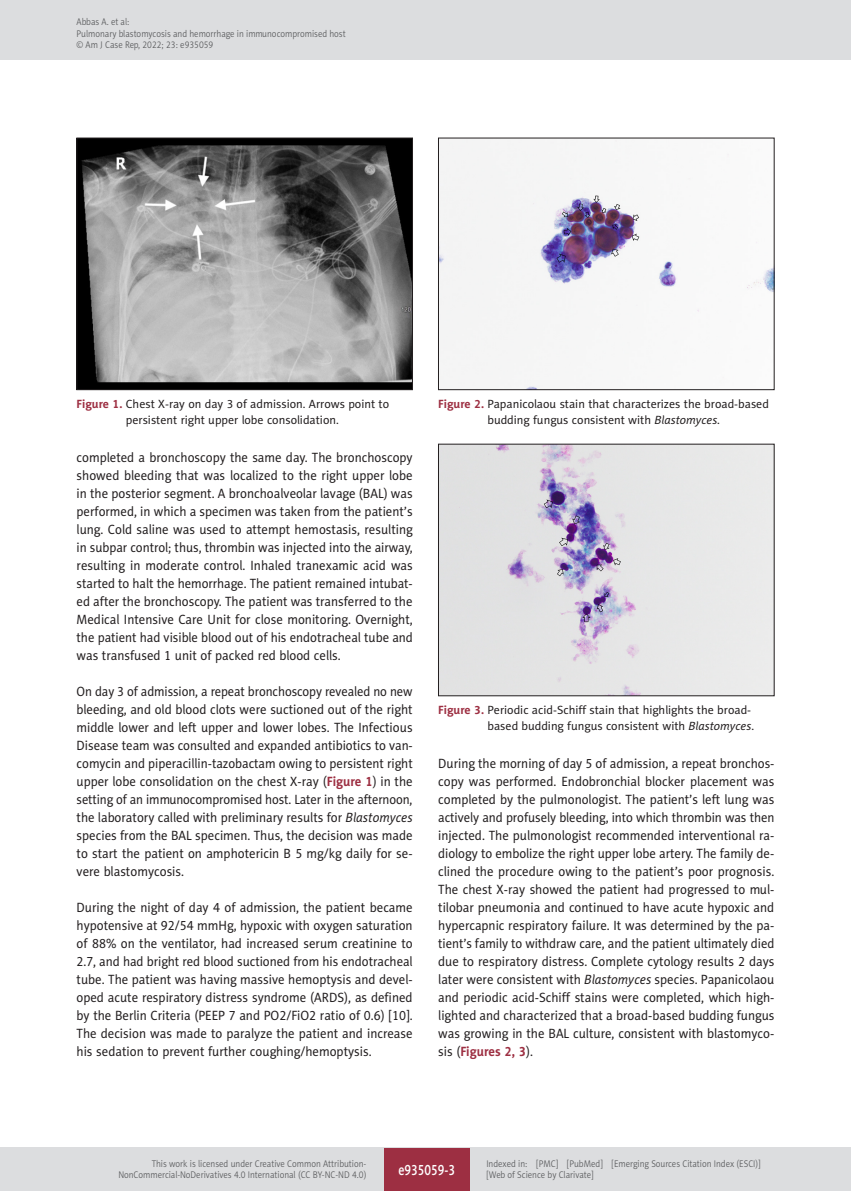
<style>
.page{position:relative;width:851px;height:1191px;background:#fff}
.page>*{position:absolute;margin:0;border:0;box-sizing:border-box;transform-origin:0 0}
.AJCR_e-PAGINA{font:15px "Naomi Sans EFN Medium";color:#fff;scale:.8 1}
.AJCR_Body{font:13.5px/18px "Naomi Sans EFN";color:#231f20;text-align:justify;scale:.95 1}
.AJCR_Body-2{font:13.5px/18px "Naomi Sans EFN";color:#231f20;text-align:justify;scale:.93 1}
.AJCR_Rycina_tytul{font:12px/15.8px "Naomi Sans EFN";color:#231f20;text-align:center}
.AJCR_pagina_zywa{font:9.75px/11.2px "Naomi Sans EFN Light";color:#57585a;scale:.9 1}
.AJCR_pagina_sygnatur{font:9.75px "Naomi Sans EFN Light";color:#57585a;scale:.9 1}
.s1{font-weight:700;color:#9d2f42}
.s2{font-style:italic}
</style>
<div class="page">
<img style="left:79px;top:140px;width:331px;height:248px">
<div style="left:77px;top:138px;width:335px;height:252px;border:1px solid #231f20"></div>
<div style="left:440px;top:140px;width:332px;height:248px;background:#f6f6f6"></div>
<div style="left:438px;top:138px;width:336px;height:252px;border:1px solid #231f20"></div>
<img style="left:440px;top:446px;width:332px;height:248px">
<div style="left:438px;top:444px;width:336px;height:252px;border:1px solid #231f20"></div>
<div style="left:0;top:0;width:850px;height:60px;background:#dcdddf"></div>
<div style="left:0;top:1148px;width:850px;height:43px;background:#dcdddf"></div>
<div style="left:384px;top:1147px;width:85px;height:43px;background:#9d2f42"></div>
<p class="AJCR_pagina_zywa" style="left:77px;top:16px;width:300px">Abbas A. et al:<br>Pulmonary blastomycosis and hemorrhage in immunocompromised host</p>
<p class="AJCR_pagina_sygnatur" style="left:77px;top:39px;width:153px">© Am J Case Rep, 2022; 23: e935059</p>
<p class="AJCR_Rycina_tytul" style="left:77px;top:396px;width:314px"><span class="s1">Figure 1.</span> Chest X-ray on day 3 of admission. Arrows point to persistent right upper lobe consolidation.</p>
<p class="AJCR_Rycina_tytul" style="left:438px;top:396px;width:332px"><span class="s1">Figure 2.</span> Papanicolaou stain that characterizes the broad-based budding fungus consistent with <span class="s2">Blastomyces</span>.</p>
<p class="AJCR_Body" style="left:77px;top:448px;width:355px">completed a bronchoscopy the same day. The bronchoscopy showed bleeding that was localized to the right upper lobe in the posterior segment. A bronchoalveolar lavage (BAL) was performed, in which a specimen was taken from the patient’s lung. Cold saline was used to attempt hemostasis, resulting in subpar control; thus, thrombin was injected into the airway, resulting in moderate control. Inhaled tranexamic acid was started to halt the hemorrhage. The patient remained intubat&shy;ed after the bronchoscopy. The patient was transferred to the Medical Intensive Care Unit for close monitoring. Overnight, the patient had visible blood out of his endotracheal tube and was transfused 1 unit of packed red blood cells.</p>
<p class="AJCR_Body-2" style="left:77px;top:682px;width:363px">On day 3 of admission, a repeat bronchoscopy revealed no new bleeding, and old blood clots were suctioned out of the right middle lower and left upper and lower lobes. The Infectious Disease team was consulted and expanded antibiotics to van&shy;comycin and piperacillin-tazobactam owing to persistent right upper lobe consolidation on the chest X-ray (<span class="s1">Figure 1</span>) in the setting of an immunocompromised host. Later in the afternoon, the laboratory called with preliminary results for <span class="s2">Blastomyces </span>species from the BAL specimen. Thus, the decision was made to start the patient on amphotericin B 5 mg/kg daily for se&shy;vere blastomycosis.</p>
<p class="AJCR_Body" style="left:77px;top:898px;width:355px">During the night of day 4 of admission, the patient became hypotensive at 92/54 mmHg, hypoxic with oxygen saturation of 88% on the ventilator, had increased serum creatinine to 2.7, and had bright red blood suctioned from his endotracheal tube. The patient was having massive hemoptysis and devel&shy;oped acute respiratory distress syndrome (ARDS), as defined by the Berlin Criteria (PEEP 7 and PO2/FiO2 ratio of 0.6) [10].<br>The decision was made to paralyze the patient and increase his sedation to prevent further coughing/hemoptysis.</p>
<p class="AJCR_Rycina_tytul" style="left:438px;top:702px;width:317px;text-align:right"><span class="s1">Figure 3.</span> Periodic acid-Schiff stain that highlights the broad&shy;based budding fungus consistent with <span class="s2">Blastomyces</span>.</p>
<p class="AJCR_Body" style="left:438px;top:754px;width:355px">During the morning of day 5 of admission, a repeat bronchos&shy;copy was performed. Endobronchial blocker placement was completed by the pulmonologist. The patient’s left lung was actively and profusely bleeding, into which thrombin was then injected. The pulmonologist recommended interventional ra&shy;diology to embolize the right upper lobe artery. The family de&shy;clined the procedure owing to the patient’s poor prognosis.<br>The chest X-ray showed the patient had progressed to mul&shy;tilobar pneumonia and continued to have acute hypoxic and hypercapnic respiratory failure. It was determined by the pa&shy;tient’s family to withdraw care, and the patient ultimately died due to respiratory distress. Complete cytology results 2 days later were consistent with <span class="s2">Blastomyces</span> species. Papanicolaou and periodic acid-Schiff stains were completed, which high&shy;lighted and characterized that a broad-based budding fungus was growing in the BAL culture, consistent with blastomyco&shy;sis (<span class="s1">Figures 2, 3</span>).</p>
<p class="AJCR_pagina_zywa" style="left:118px;top:1158px;width:277px;text-align:right">This work is licensed under Creative Common Attribution-<br>NonCommercial-NoDerivatives 4.0 International (CC BY-NC-ND 4.0)</p>
<p class="AJCR_e-PAGINA" style="left:398px;top:1160px;width:72px">e935059-3</p>
<p class="AJCR_pagina_zywa" style="left:486px;top:1158px;width:306px">Indexed in: [PMC] [PubMed] [Emerging Sources Citation Index (ESCI)] [Web of Science by Clarivate]</p>
</div>
